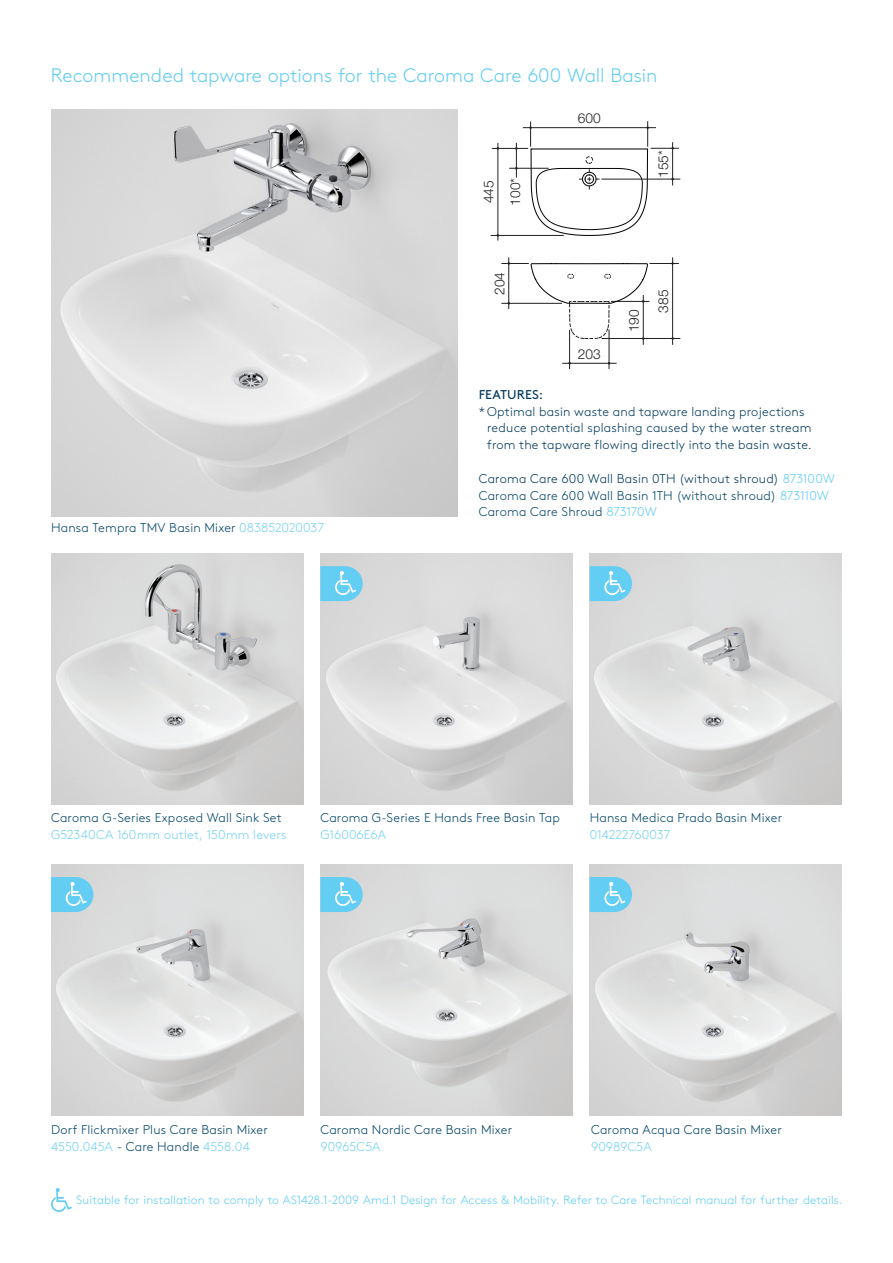
<style>
.page{position:relative;width:893px;height:1263px;background:#fff}
.page>*{position:absolute;margin:0;border:0;box-sizing:border-box;transform-origin:0 0}
.Features{font:300 19.5px "Brown Std";letter-spacing:-.005em;color:#63cdf3}
.t1{font:300 13.65px "Helvetica Neue";color:#231f20}
.Features_Copy{font:300 12.75px/16.5px "Brown Std";letter-spacing:.015em;color:#004568}
.Features_Copy-2{font:300 12.75px/16.5px "Brown Std";letter-spacing:.015em;color:#00395c}
.Features-2{font:300 12.75px/16.5px "Brown Std";letter-spacing:.015em;color:#00395c}
.Features-3{font:300 12.75px "Brown Std";letter-spacing:.01em;color:#004568}
.Features-4{font:12.75px "Brown";letter-spacing:.015em;color:#00395c}
.Features-5{font:300 12px "Brown Std";letter-spacing:.005em;color:#63cdf3}
.s1{color:#77d2f5}
.s2{color:#63cdf3}
.s3{color:#004568}
</style>
<div class="page">
<img style="left:51px;top:554px;width:252px;height:251px">
<hr style="left:523px;top:127px;width:133px;height:1px;background:#231f20">
<hr style="left:562px;top:363px;width:55px;height:1px;background:#231f20">
<hr style="left:569px;top:330px;width:1px;height:39px;background:#231f20">
<hr style="left:609px;top:329px;width:1px;height:40px;background:#231f20">
<hr style="left:672px;top:257px;width:1px;height:88px;background:#231f20">
<hr style="left:602px;top:338px;width:78px;height:1px;background:#231f20">
<hr style="left:649px;top:263px;width:30px;height:1px;background:#231f20">
<hr style="left:643px;top:295px;width:1px;height:50px;background:#231f20">
<hr style="left:508px;top:257px;width:1px;height:52px;background:#231f20">
<svg style="left:501px;top:262px;width:148px;height:78px"></svg>
<hr style="left:601px;top:179px;width:79px;height:1px;background:#231f20">
<svg style="left:529px;top:121px;width:150px;height:115px"></svg>
<hr style="left:516px;top:143px;width:1px;height:34px;background:#231f20">
<hr style="left:509px;top:168px;width:40px;height:1px;background:#231f20">
<hr style="left:498px;top:143px;width:1px;height:98px;background:#231f20">
<hr style="left:491px;top:235px;width:73px;height:1px;background:#231f20">
<hr style="left:492px;top:148px;width:36px;height:1px;background:#231f20">
<img style="left:51px;top:864px;width:252px;height:251px">
<img style="left:590px;top:554px;width:252px;height:251px">
<img style="left:320px;top:554px;width:253px;height:251px">
<img style="left:590px;top:864px;width:252px;height:251px">
<img style="left:320px;top:864px;width:253px;height:251px">
<img style="left:51px;top:109px;width:407px;height:407px">
<svg style="left:51px;top:877px;width:42px;height:35px"></svg>
<svg style="left:51px;top:1188px;width:21px;height:24px"></svg>
<svg style="left:320px;top:877px;width:43px;height:35px;background:#7bd1f0"></svg>
<svg style="left:320px;top:566px;width:43px;height:35px;background:#7bd1f0"></svg>
<svg style="left:590px;top:877px;width:42px;height:35px"></svg>
<svg style="left:590px;top:566px;width:42px;height:35px"></svg>
<p class="Features" style="left:51px;top:64px;width:608px">Recommended tapware options for the Caroma Care 600 Wall Basin</p>
<p class="t1" style="left:578px;top:110px;width:24px">600</p>
<p class="t1" style="left:480px;top:203px;width:24px;rotate:-90deg">445</p>
<p class="t1" style="left:507px;top:206px;width:29px;rotate:-90deg">100*</p>
<p class="t1" style="left:491px;top:295px;width:24px;rotate:-90deg">204</p>
<p class="t1" style="left:655px;top:178px;width:29px;rotate:-90deg">155*</p>
<p class="t1" style="left:578px;top:345px;width:24px">203</p>
<p class="t1" style="left:626px;top:332px;width:24px;rotate:-90deg">190</p>
<p class="t1" style="left:655px;top:313px;width:24px;rotate:-90deg">385</p>
<p class="Features-4" style="left:479px;top:385px;width:66px">FEATURES:</p>
<p class="Features_Copy-2" style="left:487px;top:403px;width:326px;text-indent:-9px">* Optimal basin waste and tapware landing projections reduce potential splashing caused by the water stream from the tapware flowing directly into the basin waste.</p>
<p class="Features_Copy" style="left:51px;top:520px;width:274px">Hansa Tempra TMV Basin Mixer <span class="s1">083852020037</span></p>
<p class="Features-2" style="left:479px;top:471px;width:358px">Caroma Care 600 Wall Basin 0TH (without shroud) <span class="s2">873100W<br></span><span class="s3">Caroma Care 600 Wall Basin 1TH (without shroud)</span> <span class="s2">873110W</span></p>
<p class="Features-3" style="left:479px;top:504px;width:180px">Caroma Care Shroud <span class="s2">873170W</span></p>
<p class="Features_Copy" style="left:51px;top:810px;width:237px">Caroma G-Series Exposed Wall Sink Set<br><span class="s1">G52340CA 160mm outlet, 150mm levers</span></p>
<p class="Features_Copy" style="left:320px;top:810px;width:241px">Caroma G-Series E Hands Free Basin Tap<br><span class="s1">G16006E6A</span></p>
<p class="Features_Copy" style="left:590px;top:810px;width:194px">Hansa Medica Prado Basin Mixer<br><span class="s1">014222760037</span></p>
<p class="Features_Copy" style="left:51px;top:1121px;width:218px">Dorf Flickmixer Plus Care Basin Mixer<br><span class="s1">4550.045A</span> - Care Handle <span class="s1">4558.04</span></p>
<p class="Features_Copy" style="left:320px;top:1121px;width:193px">Caroma Nordic Care Basin Mixer<br><span class="s1">90965C5A</span></p>
<p class="Features_Copy" style="left:591px;top:1121px;width:192px">Caroma Acqua Care Basin Mixer<br><span class="s1">90989C5A</span></p>
<p class="Features-5" style="left:76px;top:1193px;width:767px">Suitable for installation to comply to AS1428.1-2009 Amd.1 Design for Access &amp; Mobility. Refer to Care Technical manual for further details.</p>
</div>
